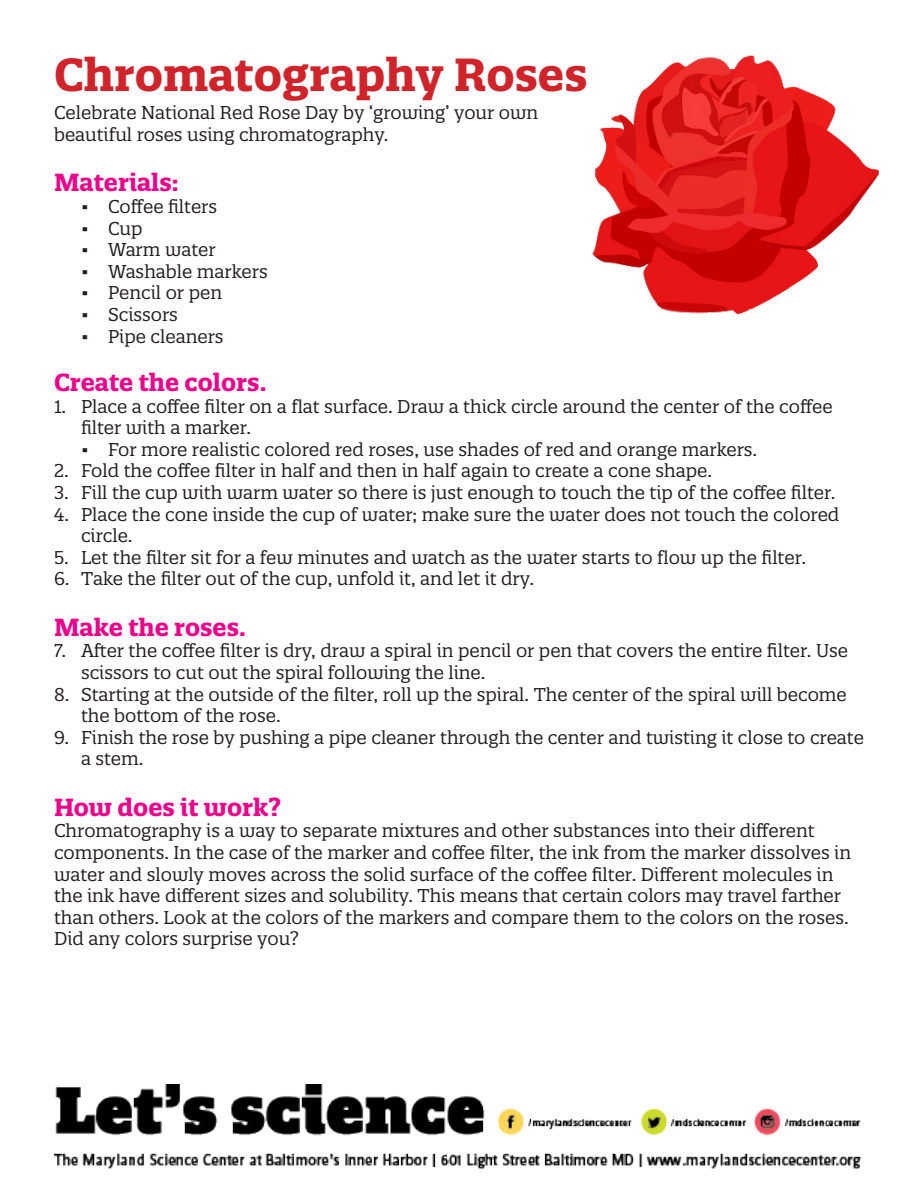
<style>
.page{position:relative;width:918px;height:1188px;background:#fff}
.page>*{position:absolute;margin:0;border:0;box-sizing:border-box;transform-origin:0 0}
.t1{font:700 45px "Quatro Slab";color:#d1232a}
.t2{font:700 24px "Quatro Slab";color:#ed028c}
.t3{font:18px/21.6px "Quatro Slab";color:#231f20}
</style>
<div class="page">
<img style="left:54px;top:1084px;width:808px;height:85px">
<img style="left:592px;top:55px;width:288px;height:260px">
<p class="t1" style="left:54px;top:46px;width:535px">Chromatography Roses</p>
<p class="t3" style="left:54px;top:102px;width:486px">Celebrate National Red Rose Day by ‘growing’ your own beautiful roses using chromatography.</p>
<p class="t2" style="left:54px;top:168px;width:126px">Materials:</p>
<p class="t3" style="left:81px;top:196px;width:138px">• Coffee filters</p>
<p class="t3" style="left:81px;top:217px;width:63px">• Cup</p>
<p class="t3" style="left:81px;top:239px;width:136px">• Warm water</p>
<p class="t3" style="left:81px;top:261px;width:188px">• Washable markers</p>
<p class="t3" style="left:81px;top:282px;width:143px">• Pencil or pen</p>
<p class="t3" style="left:81px;top:304px;width:98px">• Scissors</p>
<p class="t3" style="left:81px;top:325px;width:144px">• Pipe cleaners</p>
<p class="t2" style="left:54px;top:367px;width:214px">Create the colors.</p>
<p class="t3" style="left:81px;top:395px;width:753px;text-indent:-27px">1. Place a coffee filter on a flat surface. Draw a thick circle around the center of the coffee filter with a marker.</p>
<p class="t3" style="left:81px;top:439px;width:678px">• For more realistic colored red roses, use shades of red and orange markers.</p>
<p class="t3" style="left:54px;top:460px;width:660px">2. Fold the coffee filter in half and then in half again to create a cone shape.</p>
<p class="t3" style="left:54px;top:482px;width:783px">3. Fill the cup with warm water so there is just enough to touch the tip of the coffee filter.</p>
<p class="t3" style="left:81px;top:503px;width:760px;text-indent:-27px">4. Place the cone inside the cup of water; make sure the water does not touch the colored circle.</p>
<p class="t3" style="left:54px;top:547px;width:754px">5. Let the filter sit for a few minutes and watch as the water starts to flow up the filter.</p>
<p class="t3" style="left:54px;top:568px;width:482px">6. Take the filter out of the cup, unfold it, and let it dry.</p>
<p class="t2" style="left:54px;top:612px;width:193px">Make the roses.</p>
<p class="t3" style="left:81px;top:640px;width:768px;text-indent:-27px">7. After the coffee filter is dry, draw a spiral in pencil or pen that covers the entire filter. Use scissors to cut out the spiral following the line.</p>
<p class="t3" style="left:81px;top:683px;width:767px;text-indent:-27px">8. Starting at the outside of the filter, roll up the spiral. The center of the spiral will become the bottom of the rose.</p>
<p class="t3" style="left:81px;top:727px;width:785px;text-indent:-27px">9. Finish the rose by pushing a pipe cleaner through the center and twisting it close to create a stem.</p>
<p class="t2" style="left:54px;top:792px;width:229px">How does it work?</p>
<p class="t3" style="left:54px;top:820px;width:799px">Chromatography is a way to separate mixtures and other substances into their different components. In the case of the marker and coffee filter, the ink from the marker dissolves in water and slowly moves across the solid surface of the coffee filter. Different molecules in the ink have different sizes and solubility. This means that certain colors may travel farther than others. Look at the colors of the markers and compare them to the colors on the roses.<br>Did any colors surprise you?</p>
</div>
